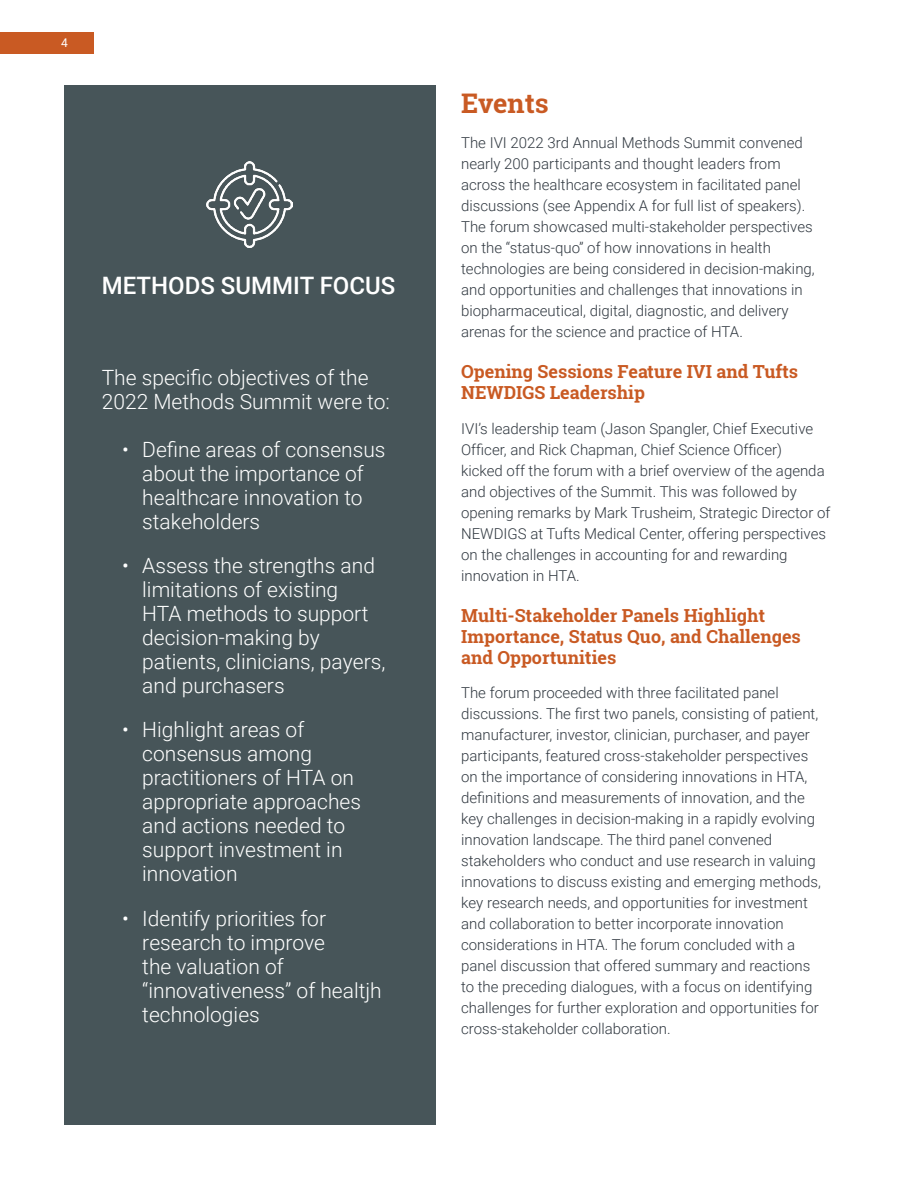
<style>
.page{position:relative;width:918px;height:1188px;background:#fff}
.page>*{position:absolute;margin:0;border:0;box-sizing:border-box;transform-origin:0 0}
.t1{font:700 27px "Roboto Slab";color:#c95a23}
.t2{font:500 24px "Roboto";color:#fff}
.t3{font:300 21px/24px "Roboto";color:#fff}
.t4{font:700 18px/21px "Roboto Slab";color:#c95a23}
.t5{font:300 15px/21px "Roboto";color:#303840}
.t6{font:12px "Roboto";color:#fff}
</style>
<div class="page">
<div style="left:64px;top:85px;width:372px;height:1039px;background:#475559"></div>
<img style="left:206px;top:161px;width:87px;height:87px">
<div style="left:0;top:32px;width:94px;height:21px;background:#c95a23"></div>
<p class="t6" style="left:61px;top:34px;width:8px">4</p>
<p class="t2" style="left:102px;top:268px;width:295px">METHODS SUMMIT FOCUS</p>
<p class="t3" style="left:102px;top:365px;width:290px">The specific objectives of the<br>2022 Methods Summit were to:</p>
<p class="t3" style="left:142px;top:437px;width:245px;text-indent:-20px">• Define areas of consensus about the importance of healthcare innovation to stakeholders</p>
<p class="t3" style="left:142px;top:553px;width:245px;text-indent:-20px">• Assess the strengths and limitations of existing<br>HTA methods to support decision-making by patients, clinicians, payers, and purchasers</p>
<p class="t3" style="left:142px;top:717px;width:220px;text-indent:-20px">• Highlight areas of consensus among practitioners of HTA on appropriate approaches and actions needed to support investment in innovation</p>
<p class="t3" style="left:142px;top:905px;width:241px;text-indent:-20px">• Identify priorities for research to improve<br>the valuation of “innovativeness” of healtjh technologies</p>
<p class="t1" style="left:461px;top:85px;width:89px">Events</p>
<p class="t5" style="left:461px;top:131px;width:355px">The IVI 2022 3rd Annual Methods Summit convened nearly 200 participants and thought leaders from across the healthcare ecosystem in facilitated panel discussions (see Appendix A for full list of speakers).<br>The forum showcased multi-stakeholder perspectives on the “status-quo” of how innovations in health technologies are being considered in decision-making, and opportunities and challenges that innovations in biopharmaceutical, digital, diagnostic, and delivery arenas for the science and practice of HTA.</p>
<p class="t4" style="left:461px;top:361px;width:339px">Opening Sessions Feature IVI and Tufts<br>NEWDIGS Leadership</p>
<p class="t5" style="left:461px;top:417px;width:371px">IVI’s leadership team (Jason Spangler, Chief Executive Officer, and Rick Chapman, Chief Science Officer)<br>kicked off the forum with a brief overview of the agenda and objectives of the Summit. This was followed by opening remarks by Mark Trusheim, Strategic Director of NEWDIGS at Tufts Medical Center, offering perspectives on the challenges in accounting for and rewarding innovation in HTA.</p>
<p class="t4" style="left:461px;top:605px;width:341px">Multi-Stakeholder Panels Highlight<br>Importance, Status Quo, and Challenges and Opportunities</p>
<p class="t5" style="left:461px;top:682px;width:361px">The forum proceeded with three facilitated panel discussions. The first two panels, consisting of patient, manufacturer, investor, clinician, purchaser, and payer participants, featured cross-stakeholder perspectives on the importance of considering innovations in HTA, definitions and measurements of innovation, and the key challenges in decision-making in a rapidly evolving innovation landscape. The third panel convened stakeholders who conduct and use research in valuing innovations to discuss existing and emerging methods, key research needs, and opportunities for investment and collaboration to better incorporate innovation considerations in HTA. The forum concluded with a panel discussion that offered summary and reactions to the preceding dialogues, with a focus on identifying challenges for further exploration and opportunities for cross-stakeholder collaboration.</p>
</div>
